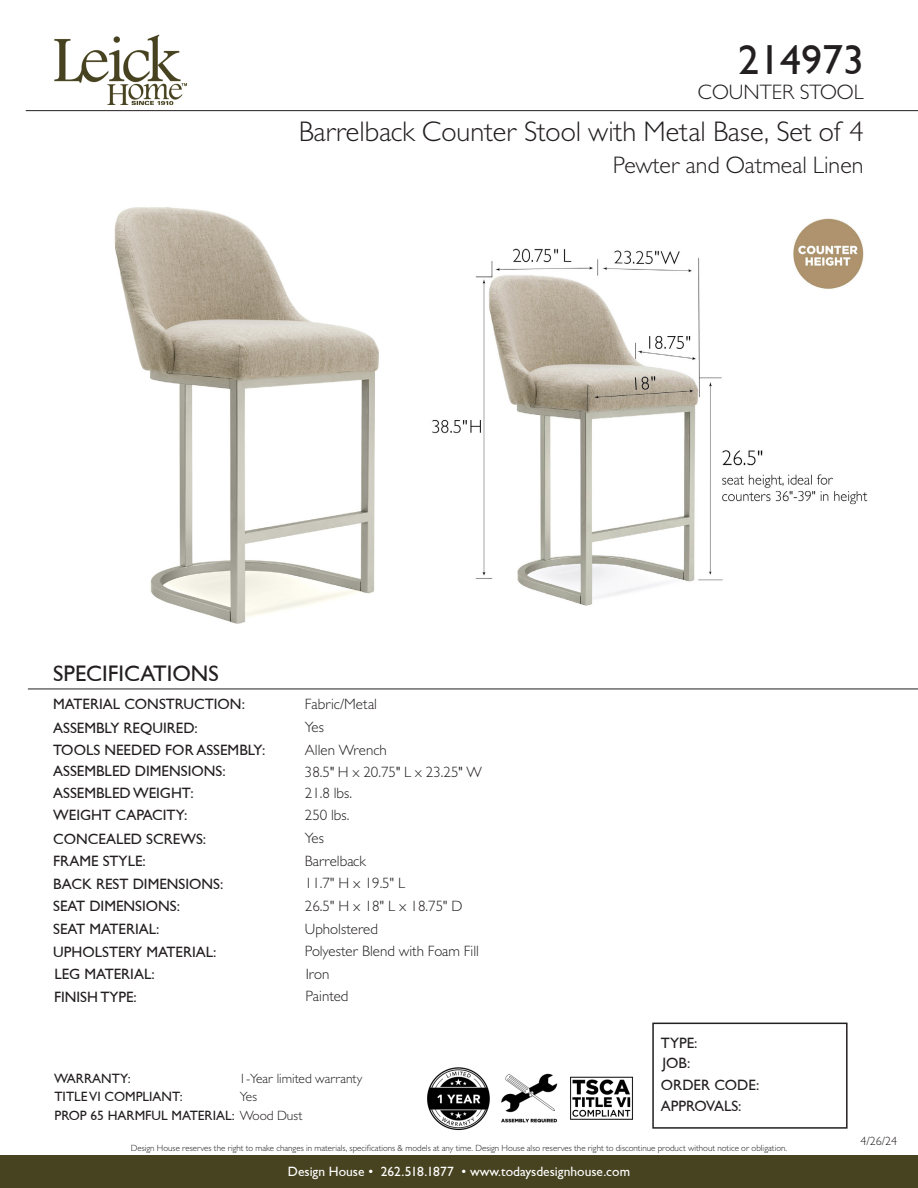
<style>
.page{position:relative;width:918px;height:1188px;background:#fff}
.page>*{position:absolute;margin:0;border:0;box-sizing:border-box;transform-origin:0 0}
.t1{font:42px "Gill Sans";color:#231f20}
.t2{font:300 28.5px "Gill Sans";color:#231f20}
.t3{font:300 24px "Gill Sans";color:#231f20}
.t4{font:22.5px "Gill Sans";color:#231f20}
.t5{font:300 21px "Gill Sans";color:#231f20}
.t6{font:15px "Gill Sans";color:#231f20}
.t7{font:300 15px "Gill Sans";color:#231f20}
.t8{font:13.5px "Gill Sans";color:#231f20}
.t9{font:13.5px "Gill Sans";color:#fff}
.t10{font:300 13.5px "Gill Sans";color:#231f20}
.t11{font:300 12px "Gill Sans";color:#231f20}
.t12{font:300 9px "Gill Sans";color:#231f20}
.s1{font-family:"Gill Sans Std"}
.s2{font-weight:300}
</style>
<div class="page">
<img style="left:432px;top:218px;width:436px;height:388px">
<div style="left:0;top:1156px;width:918px;height:32px;background:#474320"></div>
<img style="left:54px;top:34px;width:132px;height:71px">
<div style="left:652px;top:1023px;width:196px;height:106px;border:2px solid #231f20"></div>
<hr style="left:28px;top:689px;width:890px;height:1px;background:#231f20">
<img style="left:570px;top:1076px;width:63px;height:44px">
<img style="left:427px;top:1067px;width:63px;height:64px">
<hr style="left:26px;top:110px;width:892px;height:1px;background:#231f20">
<img style="left:501px;top:1073px;width:57px;height:50px">
<img style="left:114px;top:207px;width:265px;height:417px">
<p class="t1" style="left:738px;top:36px;width:127px">214973</p>
<p class="t5" style="left:698px;top:80px;width:167px">COUNTER STOOL</p>
<p class="t2" style="left:299px;top:115px;width:566px">Barrelback Counter Stool with Metal Base, Set of 4</p>
<p class="t3" style="left:613px;top:151px;width:252px">Pewter and Oatmeal Linen</p>
<p class="t4" style="left:53px;top:660px;width:167px">SPECIFICATIONS</p>
<p class="t6" style="left:53px;top:696px;width:193px">MATERIAL CONSTRUCTION:</p>
<p class="t6" style="left:53px;top:719px;width:146px">ASSEMBLY REQUIRED:</p>
<p class="t6" style="left:53px;top:741px;width:214px">TOOLS NEEDED FOR ASSEMBLY:</p>
<p class="t6" style="left:53px;top:763px;width:174px">ASSEMBLED DIMENSIONS:</p>
<p class="t6" style="left:53px;top:785px;width:142px">ASSEMBLED WEIGHT:</p>
<p class="t6" style="left:53px;top:807px;width:136px">WEIGHT CAPACITY:</p>
<p class="t6" style="left:53px;top:830px;width:154px">CONCEALED SCREWS:</p>
<p class="t6" style="left:53px;top:853px;width:94px">FRAME STYLE:</p>
<p class="t6" style="left:53px;top:875px;width:172px">BACK REST DIMENSIONS:</p>
<p class="t6" style="left:53px;top:898px;width:128px">SEAT DIMENSIONS:</p>
<p class="t6" style="left:53px;top:920px;width:108px">SEAT MATERIAL:</p>
<p class="t6" style="left:53px;top:943px;width:165px">UPHOLSTERY MATERIAL:</p>
<p class="t6" style="left:54px;top:966px;width:102px">LEG MATERIAL:</p>
<p class="t6" style="left:54px;top:988px;width:84px">FINISH TYPE:</p>
<p class="t7" style="left:305px;top:695px;width:74px">Fabric/Metal</p>
<p class="t7" style="left:305px;top:718px;width:21px">Yes</p>
<p class="t7" style="left:305px;top:741px;width:83px">Allen Wrench</p>
<p class="t7" style="left:305px;top:763px;width:179px">38.5" H x 20.75" L x 23.25" W</p>
<p class="t7" style="left:305px;top:784px;width:49px">21.8 lbs.</p>
<p class="t7" style="left:305px;top:806px;width:46px">250 lbs.</p>
<p class="t7" style="left:305px;top:829px;width:21px">Yes</p>
<p class="t7" style="left:305px;top:852px;width:63px">Barrelback</p>
<p class="t7" style="left:305px;top:874px;width:102px">11.7<span class="s1">" H x</span> 19.5<span class="s1">" L</span></p>
<p class="t7" style="left:305px;top:897px;width:159px">26.5<span class="s1">" H x</span> 18<span class="s1">" L x</span> 18.75<span class="s1">" D</span></p>
<p class="t7" style="left:305px;top:920px;width:75px">Upholstered</p>
<p class="t7" style="left:305px;top:942px;width:176px">Polyester Blend with Foam Fill</p>
<p class="t7" style="left:306px;top:965px;width:25px">Iron</p>
<p class="t7" style="left:305px;top:987px;width:45px">Painted</p>
<p class="t8" style="left:54px;top:1071px;width:78px">WARRANTY:</p>
<p class="t10" style="left:239px;top:1071px;width:125px">1-Year limited warranty</p>
<p class="t10" style="left:240px;top:1088px;width:19px">Yes</p>
<p class="t8" style="left:54px;top:1107px;width:250px">PROP 65 HARMFUL MATERIAL: <span class="s2">Wood Dust</span></p>
<p class="t8" style="left:54px;top:1089px;width:130px">TITLE VI COMPLIANT:</p>
<p class="t6" style="left:661px;top:1035px;width:38px">TYPE:</p>
<p class="t6" style="left:662px;top:1054px;width:29px">JOB:</p>
<p class="t6" style="left:661px;top:1077px;width:100px">ORDER CODE:</p>
<p class="t6" style="left:661px;top:1098px;width:82px">APPROVALS:</p>
<p class="t12" style="left:131px;top:1143px;width:658px">Design House reserves the right to make changes in materials, specifications &amp; models at any time. Design House also reserves the right to discontinue product without notice or obligation.</p>
<p class="t9" style="left:288px;top:1164px;width:344px">Design House • <span class="s1">262.518.1877</span> • www.todaysdesignhouse.com</p>
<p class="t11" style="left:860px;top:1134px;width:38px">4/26/24</p>
</div>
